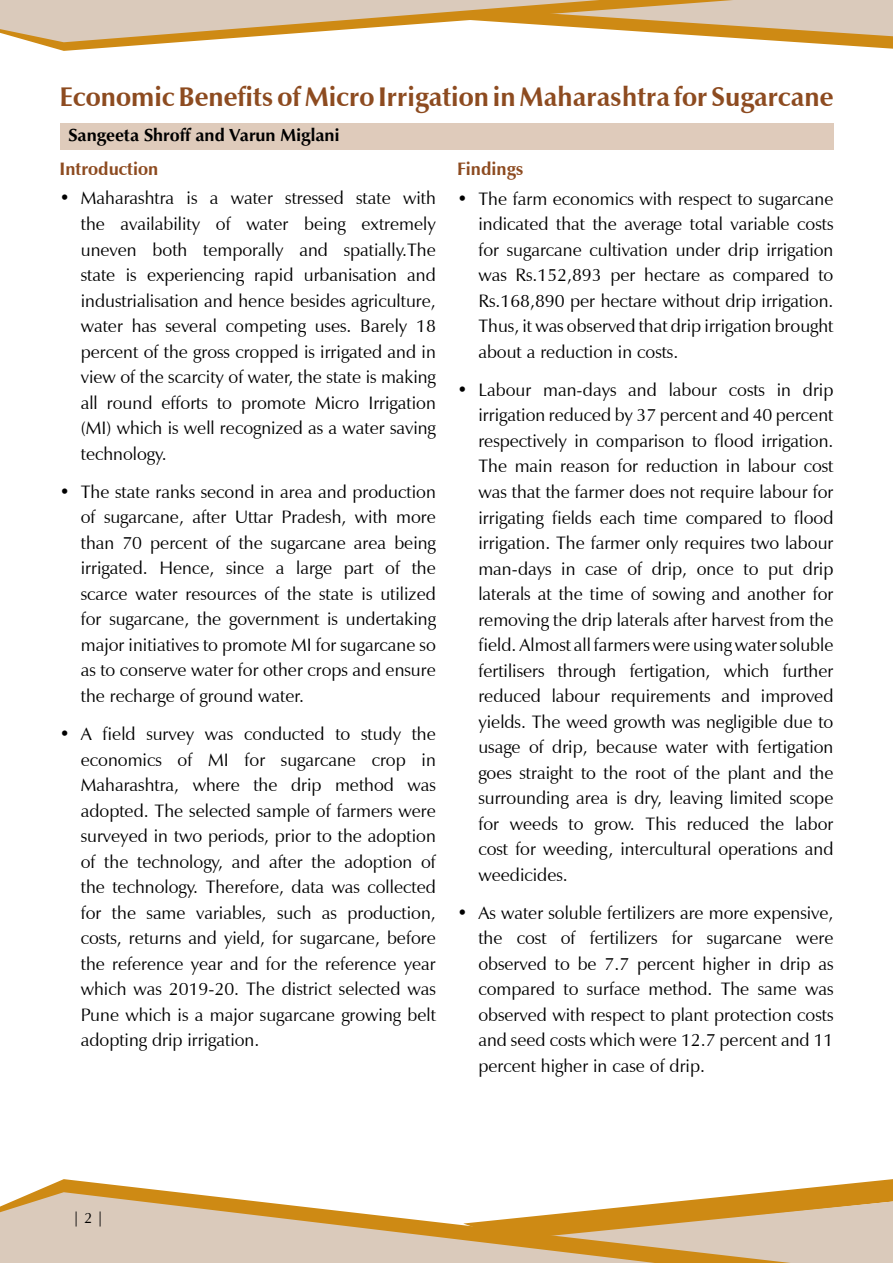
<style>
.page{position:relative;width:893px;height:1263px;background:#fff}
.page>*{position:absolute;margin:0;border:0;box-sizing:border-box;transform-origin:0 0}
.t1{font:700 27px "Zapf Humanist 601 BT";color:#8d4b20}
.t2{font:18px/25.5px "Zapf Humanist 601 BT";color:#000;text-align:justify}
.t3{font:700 18px "Classico URW";color:#000}
.t4{font:700 18px "Zapf Humanist 601 BT";color:#8d4b20}
.t5{font:15px "Zapf Humanist 601 BT";color:#000}
</style>
<div class="page">
<svg style="left:876px;top:1179px;width:17px;height:84px"></svg>
<svg style="left:34px;top:1179px;width:842px;height:84px"></svg>
<svg style="left:0;top:1192px;width:761px;height:71px;fill:#dacabb"></svg>
<svg style="left:0;top:0;width:893px;height:51px"></svg>
<div style="left:60px;top:123px;width:773px;height:27px;background:#dfcbbb"></div>
<h1 class="t1" style="left:60px;top:80px;width:775px">Economic Benefits of Micro Irrigation in Maharashtra for Sugarcane</h1>
<p class="t3" style="left:68px;top:124px;width:273px">Sangeeta Shroff and Varun Miglani</p>
<p class="t4" style="left:60px;top:157px;width:100px">Introduction</p>
<p class="t2" style="left:81px;top:186px;width:357px;text-indent:-21px">• Maharashtra is a water stressed state with the availability of water being extremely uneven both temporally and spatially.The state is experiencing rapid urbanisation and industrialisation and hence besides agriculture, water has several competing uses. Barely 18 percent of the gross cropped is irrigated and in view of the scarcity of water, the state is making all round efforts to promote Micro Irrigation (MI) which is well recognized as a water saving technology.</p>
<p class="t2" style="left:81px;top:479px;width:357px;text-indent:-21px">• The state ranks second in area and production of sugarcane, after Uttar Pradesh, with more than 70 percent of the sugarcane area being irrigated. Hence, since a large part of the scarce water resources of the state is utilized for sugarcane, the government is undertaking major initiatives to promote MI for sugarcane so as to conserve water for other crops and ensure the recharge of ground water.</p>
<p class="t2" style="left:81px;top:721px;width:357px;text-indent:-21px">• A field survey was conducted to study the economics of MI for sugarcane crop in Maharashtra, where the drip method was adopted. The selected sample of farmers were surveyed in two periods, prior to the adoption of the technology, and after the adoption of the technology. Therefore, data was collected for the same variables, such as production, costs, returns and yield, for sugarcane, before the reference year and for the reference year which was 2019-20. The district selected was Pune which is a major sugarcane growing belt adopting drip irrigation.</p>
<p class="t4" style="left:457px;top:158px;width:68px">Findings</p>
<p class="t2" style="left:478px;top:186px;width:357px;text-indent:-21px">• The farm economics with respect to sugarcane indicated that the average total variable costs for sugarcane cultivation under drip irrigation was Rs.152,893 per hectare as compared to Rs.168,890 per hectare without drip irrigation.<br>Thus, it was observed that drip irrigation brought about a reduction in costs.</p>
<p class="t2" style="left:478px;top:377px;width:357px;text-indent:-21px">• Labour man-days and labour costs in drip irrigation reduced by 37 percent and 40 percent respectively in comparison to flood irrigation.<br>The main reason for reduction in labour cost was that the farmer does not require labour for irrigating fields each time compared to flood irrigation. The farmer only requires two labour man-days in case of drip, once to put drip laterals at the time of sowing and another for removing the drip laterals after harvest from the field. Almost all farmers were using water soluble fertilisers through fertigation, which further reduced labour requirements and improved yields. The weed growth was negligible due to usage of drip, because water with fertigation goes straight to the root of the plant and the surrounding area is dry, leaving limited scope for weeds to grow. This reduced the labor cost for weeding, intercultural operations and weedicides.</p>
<p class="t2" style="left:478px;top:900px;width:357px;text-indent:-21px">• As water soluble fertilizers are more expensive, the cost of fertilizers for sugarcane were observed to be 7.7 percent higher in drip as compared to surface method. The same was observed with respect to plant protection costs and seed costs which were 12.7 percent and 11 percent higher in case of drip.</p>
<p class="t5" style="left:73px;top:1209px;width:33px">| 2 |</p>
</div>
